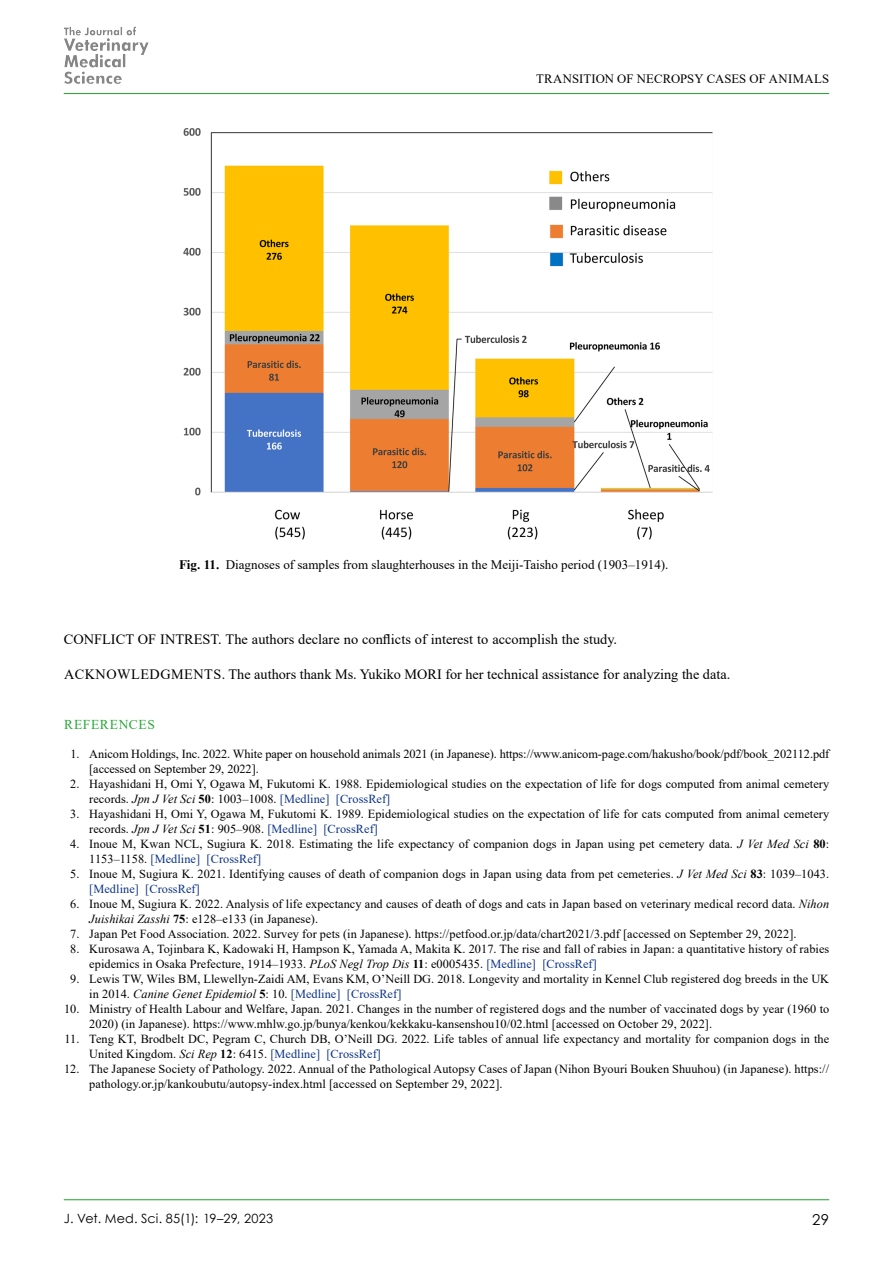
<style>
.page{position:relative;width:893px;height:1263px;background:#fff}
.page>*{position:absolute;margin:0;border:0;box-sizing:border-box;transform-origin:0 0}
.t1{font:15px "Century Gothic";color:#000}
.t2{font:14.25px "Times New Roman";color:#000}
.t3{font:13.5px "Times New Roman";letter-spacing:.045em;color:#2aa738}
.t4{font:13.05px "Times New Roman";color:#000}
.t5{font:12.75px "Times New Roman";letter-spacing:.005em;color:#000}
.t6{font:12.75px "Century Gothic";letter-spacing:.015em;color:#000}
.t7{font:12.3px/15px "Times New Roman";letter-spacing:.005em;color:#000}
.s1{font-weight:700}
.s2{font-style:italic}
.s3{color:#0c3388}
</style>
<div class="page">
<img style="left:64px;top:27px;width:74px;height:24px">
<hr style="left:64px;top:93px;width:765px;height:1px;background:#2aa738">
<hr style="left:64px;top:1199px;width:765px;height:1px;background:#2aa738">
<img style="left:183px;top:128px;width:530px;height:412px">
<p class="t5" style="left:536px;top:70px;width:295px">TRANSITION OF NECROPSY CASES OF ANIMALS</p>
<p class="t4" style="left:179px;top:555px;width:491px"><span class="s1">Fig. 11.</span> Diagnoses of samples from slaughterhouses in the Meiji-Taisho period (1903–1914).</p>
<p class="t2" style="left:64px;top:629px;width:555px">CONFLICT OF INTREST. The authors declare no conflicts of interest to accomplish the study.</p>
<p class="t2" style="left:64px;top:664px;width:668px">ACKNOWLEDGMENTS. The authors thank Ms. Yukiko MORI for her technical assistance for analyzing the data.</p>
<p class="t3" style="left:64px;top:715px;width:92px">REFERENCES</p>
<p class="t7" style="left:89px;top:746px;width:741px;text-indent:-19px">1. Anicom Holdings, Inc. 2022. White paper on household animals 2021 (in Japanese). https://www.anicom-page.com/hakusho/book/pdf/book_202112.pdf [accessed on September 29, 2022].</p>
<p class="t7" style="left:89px;top:776px;width:741px;text-indent:-19px">2. Hayashidani H, Omi Y, Ogawa M, Fukutomi K. 1988. Epidemiological studies on the expectation of life for dogs computed from animal cemetery records. <span class="s2">Jpn J Vet Sci</span> <span class="s1">50</span>: 1003–1008. <span class="s3">[Medline] [CrossRef]</span></p>
<p class="t7" style="left:89px;top:806px;width:741px;text-indent:-19px">3. Hayashidani H, Omi Y, Ogawa M, Fukutomi K. 1989. Epidemiological studies on the expectation of life for cats computed from animal cemetery records. <span class="s2">Jpn J Vet Sci</span> <span class="s1">51</span>: 905–908. <span class="s3">[Medline] [CrossRef]</span></p>
<p class="t7" style="left:89px;top:836px;width:741px;text-indent:-19px">4. Inoue M, Kwan NCL, Sugiura K. 2018. Estimating the life expectancy of companion dogs in Japan using pet cemetery data. <span class="s2">J Vet Med Sci</span> <span class="s1">80</span>:<br>1153–1158. <span class="s3">[Medline] [CrossRef]</span></p>
<p class="t7" style="left:89px;top:866px;width:741px;text-indent:-19px">5. Inoue M, Sugiura K. 2021. Identifying causes of death of companion dogs in Japan using data from pet cemeteries. <span class="s2">J Vet Med Sci</span> <span class="s1">83</span>: 1039–1043. <span class="s3">[Medline] [CrossRef]</span></p>
<p class="t7" style="left:89px;top:896px;width:741px;text-indent:-19px">6. Inoue M, Sugiura K. 2022. Analysis of life expectancy and causes of death of dogs and cats in Japan based on veterinary medical record data. <span class="s2">Nihon<br>Juishikai Zasshi</span> <span class="s1">75</span>: e128–e133 (in Japanese).</p>
<p class="t7" style="left:70px;top:926px;width:728px">7. Japan Pet Food Association. 2022. Survey for pets (in Japanese). https://petfood.or.jp/data/chart2021/3.pdf [accessed on September 29, 2022].</p>
<p class="t7" style="left:89px;top:941px;width:741px;text-indent:-19px">8. Kurosawa A, Tojinbara K, Kadowaki H, Hampson K, Yamada A, Makita K. 2017. The rise and fall of rabies in Japan: a quantitative history of rabies epidemics in Osaka Prefecture, 1914–1933. <span class="s2">PLoS Negl Trop Dis</span> <span class="s1">11</span>: e0005435. <span class="s3">[Medline] [CrossRef]</span></p>
<p class="t7" style="left:89px;top:971px;width:741px;text-indent:-19px">9. Lewis TW, Wiles BM, Llewellyn-Zaidi AM, Evans KM, O’Neill DG. 2018. Longevity and mortality in Kennel Club registered dog breeds in the UK in 2014. <span class="s2">Canine Genet Epidemiol</span> <span class="s1">5</span>: 10. <span class="s3">[Medline] [CrossRef]</span></p>
<p class="t7" style="left:89px;top:1001px;width:741px;text-indent:-25px">10. Ministry of Health Labour and Welfare, Japan. 2021. Changes in the number of registered dogs and the number of vaccinated dogs by year (1960 to<br>2020) (in Japanese). https://www.mhlw.go.jp/bunya/kenkou/kekkaku-kansenshou10/02.html [accessed on October 29, 2022].</p>
<p class="t7" style="left:89px;top:1031px;width:741px;text-indent:-25px">11. Teng KT, Brodbelt DC, Pegram C, Church DB, O’Neill DG. 2022. Life tables of annual life expectancy and mortality for companion dogs in the<br>United Kingdom. <span class="s2">Sci Rep</span> <span class="s1">12</span>: 6415. <span class="s3">[Medline] [CrossRef]</span></p>
<p class="t7" style="left:89px;top:1061px;width:741px;text-indent:-25px">12. The Japanese Society of Pathology. 2022. Annual of the Pathological Autopsy Cases of Japan (Nihon Byouri Bouken Shuuhou) (in Japanese). https:// pathology.or.jp/kankoubutu/autopsy-index.html [accessed on September 29, 2022].</p>
<p class="t6" style="left:64px;top:1209px;width:211px">J. Vet. Med. Sci. 85(1): 19–29, 2023</p>
<p class="t1" style="left:812px;top:1209px;width:18px">29</p>
</div>
